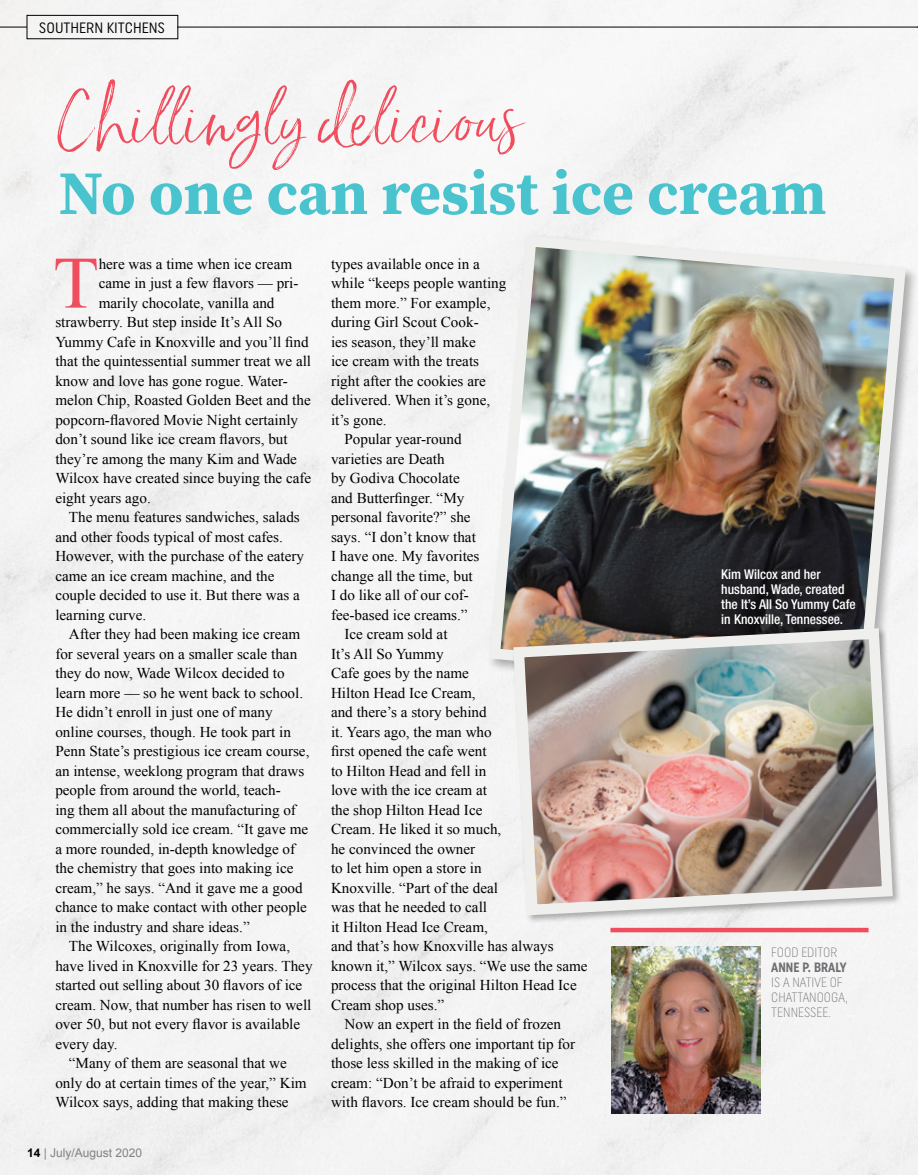
<style>
.page{position:relative;width:918px;height:1175px;background:#fff}
.page>*{position:absolute;margin:0;border:0;box-sizing:border-box;transform-origin:0 0}
.t1{font:73.95px "Times New Roman";color:#f04e5e}
.t2{font:69px "Saturday Script Alt 1";color:#f04e5e}
.t3{font:700 61.5px "Source Serif Pro";color:#49c3ce}
.t4{font:15px "Times New Roman";color:#000}
.t5{font:15px "Uniform Condensed";color:#000}
.t6{font:500 condensed 13.5px/15px "Helvetica Neue LT Std";color:#fff}
.t7{font:300 13.5px/15px "Uniform Condensed";color:#6d6e71;scale:.94 1}
.t8{font:700 13.5px "Uniform Condensed";color:#6d6e71;scale:.94 1}
.t9{font:12px "Arial";color:#808285}
.s1{font-weight:700;color:#000}
</style>
<div class="page">
<div style="left:0;top:0;width:918px;height:1174px;background:#f4f4f4"></div>
<div style="left:27px;top:15px;width:151px;height:24px;border:1px solid #000"></div>
<svg style="left:0;top:27px;width:27px;height:1px"></svg>
<hr style="left:177px;top:27px;width:741px;height:1px;background:#000">
<img style="left:611px;top:947px;width:150px;height:166px">
<div style="left:610px;top:927px;width:259px;height:5px;background:#f04e5e"></div>
<img style="left:484px;top:230px;width:427px;height:467px">
<div style="left:512px;top:626px;width:390px;height:298px;background:#f3f3f3"></div>
<img style="left:508px;top:622px;width:390px;height:298px">
<p class="t5" style="left:39px;top:19px;width:128px">SOUTHERN KITCHENS</p>
<h2 class="t2" style="left:57px;top:78px;width:464px">Chillingly delicious</h2>
<h3 class="t3" style="left:59px;top:151px;width:770px">No one can resist ice cream</h3>
<h1 class="t1" style="left:53px;top:233px;width:47px">T</h1>
<p class="t4" style="left:99px;top:253px;width:195px">here was a time when ice cream</p>
<p class="t4" style="left:99px;top:273px;width:201px">came in just a few flavors — pri-</p>
<p class="t4" style="left:99px;top:292px;width:177px">marily chocolate, vanilla and</p>
<p class="t4" style="left:55px;top:312px;width:228px">strawberry. But step inside It’s All So</p>
<p class="t4" style="left:55px;top:331px;width:255px">Yummy Cafe in Knoxville and you’ll find</p>
<p class="t4" style="left:55px;top:351px;width:257px">that the quintessential summer treat we all</p>
<p class="t4" style="left:55px;top:370px;width:234px">know and love has gone rogue. Water-</p>
<p class="t4" style="left:55px;top:390px;width:257px">melon Chip, Roasted Golden Beet and the</p>
<p class="t4" style="left:55px;top:409px;width:244px">popcorn-flavored Movie Night certainly</p>
<p class="t4" style="left:55px;top:429px;width:234px">don’t sound like ice cream flavors, but</p>
<p class="t4" style="left:55px;top:448px;width:243px">they’re among the many Kim and Wade</p>
<p class="t4" style="left:55px;top:468px;width:258px">Wilcox have created since buying the cafe</p>
<p class="t4" style="left:55px;top:487px;width:97px">eight years ago.</p>
<p class="t4" style="left:69px;top:507px;width:232px">The menu features sandwiches, salads</p>
<p class="t4" style="left:55px;top:526px;width:229px">and other foods typical of most cafes.</p>
<p class="t4" style="left:55px;top:546px;width:250px">However, with the purchase of the eatery</p>
<p class="t4" style="left:55px;top:565px;width:221px">came an ice cream machine, and the</p>
<p class="t4" style="left:55px;top:585px;width:246px">couple decided to use it. But there was a</p>
<p class="t4" style="left:55px;top:604px;width:92px">learning curve.</p>
<p class="t4" style="left:69px;top:624px;width:233px">After they had been making ice cream</p>
<p class="t4" style="left:55px;top:643px;width:243px">for several years on a smaller scale than</p>
<p class="t4" style="left:55px;top:663px;width:231px">they do now, Wade Wilcox decided to</p>
<p class="t4" style="left:55px;top:682px;width:249px">learn more — so he went back to school.</p>
<p class="t4" style="left:55px;top:702px;width:219px">He didn’t enroll in just one of many</p>
<p class="t4" style="left:55px;top:721px;width:237px">online courses, though. He took part in</p>
<p class="t4" style="left:55px;top:741px;width:256px">Penn State’s prestigious ice cream course,</p>
<p class="t4" style="left:55px;top:760px;width:251px">an intense, weeklong program that draws</p>
<p class="t4" style="left:55px;top:780px;width:227px">people from around the world, teach-</p>
<p class="t4" style="left:55px;top:799px;width:242px">ing them all about the manufacturing of</p>
<p class="t4" style="left:55px;top:819px;width:254px">commercially sold ice cream. “It gave me</p>
<p class="t4" style="left:55px;top:838px;width:241px">a more rounded, in-depth knowledge of</p>
<p class="t4" style="left:55px;top:858px;width:240px">the chemistry that goes into making ice</p>
<p class="t4" style="left:55px;top:877px;width:249px">cream,” he says. “And it gave me a good</p>
<p class="t4" style="left:55px;top:897px;width:253px">chance to make contact with other people</p>
<p class="t4" style="left:55px;top:916px;width:196px">in the industry and share ideas.”</p>
<p class="t4" style="left:69px;top:936px;width:223px">The Wilcoxes, originally from Iowa,</p>
<p class="t4" style="left:55px;top:955px;width:259px">have lived in Knoxville for 23 years. They</p>
<p class="t4" style="left:55px;top:975px;width:249px">started out selling about 30 flavors of ice</p>
<p class="t4" style="left:55px;top:994px;width:258px">cream. Now, that number has risen to well</p>
<p class="t4" style="left:55px;top:1014px;width:246px">over 50, but not every flavor is available</p>
<p class="t4" style="left:55px;top:1033px;width:64px">every day.</p>
<p class="t4" style="left:69px;top:1053px;width:219px">“Many of them are seasonal that we</p>
<p class="t4" style="left:55px;top:1072px;width:253px">only do at certain times of the year,” Kim</p>
<p class="t4" style="left:55px;top:1092px;width:235px">Wilcox says, adding that making these</p>
<p class="t9" style="left:27px;top:1144px;width:117px"><span class="s1">14</span> | July/August 2020</p>
<p class="t4" style="left:331px;top:253px;width:150px">types available once in a</p>
<p class="t4" style="left:331px;top:273px;width:177px">while “keeps people wanting</p>
<p class="t4" style="left:331px;top:292px;width:161px">them more.” For example,</p>
<p class="t4" style="left:331px;top:312px;width:149px">during Girl Scout Cook-</p>
<p class="t4" style="left:331px;top:331px;width:146px">ies season, they’ll make</p>
<p class="t4" style="left:331px;top:351px;width:150px">ice cream with the treats</p>
<p class="t4" style="left:331px;top:370px;width:156px">right after the cookies are</p>
<p class="t4" style="left:331px;top:390px;width:161px">delivered. When it’s gone,</p>
<p class="t4" style="left:331px;top:409px;width:57px">it’s gone.</p>
<p class="t4" style="left:345px;top:429px;width:119px">Popular year-round</p>
<p class="t4" style="left:331px;top:448px;width:115px">varieties are Death</p>
<p class="t4" style="left:331px;top:468px;width:130px">by Godiva Chocolate</p>
<p class="t4" style="left:331px;top:487px;width:135px">and Butterfinger. “My</p>
<p class="t4" style="left:331px;top:507px;width:141px">personal favorite?” she</p>
<p class="t4" style="left:331px;top:526px;width:146px">says. “I don’t know that</p>
<p class="t4" style="left:331px;top:546px;width:150px">I have one. My favorites</p>
<p class="t4" style="left:331px;top:565px;width:143px">change all the time, but</p>
<p class="t4" style="left:331px;top:585px;width:139px">I do like all of our cof-</p>
<p class="t4" style="left:331px;top:604px;width:138px">fee-based ice creams.”</p>
<p class="t4" style="left:345px;top:624px;width:105px">Ice cream sold at</p>
<p class="t4" style="left:331px;top:643px;width:114px">It’s All So Yummy</p>
<p class="t4" style="left:331px;top:663px;width:140px">Cafe goes by the name</p>
<p class="t4" style="left:331px;top:682px;width:146px">Hilton Head Ice Cream,</p>
<p class="t4" style="left:331px;top:702px;width:157px">and there’s a story behind</p>
<p class="t4" style="left:331px;top:721px;width:162px">it. Years ago, the man who</p>
<p class="t4" style="left:331px;top:741px;width:157px">first opened the cafe went</p>
<p class="t4" style="left:331px;top:760px;width:157px">to Hilton Head and fell in</p>
<p class="t4" style="left:331px;top:780px;width:158px">love with the ice cream at</p>
<p class="t4" style="left:331px;top:799px;width:153px">the shop Hilton Head Ice</p>
<p class="t4" style="left:331px;top:819px;width:172px">Cream. He liked it so much,</p>
<p class="t4" style="left:331px;top:838px;width:146px">he convinced the owner</p>
<p class="t4" style="left:331px;top:858px;width:152px">to let him open a store in</p>
<p class="t4" style="left:331px;top:877px;width:169px">Knoxville. “Part of the deal</p>
<p class="t4" style="left:331px;top:897px;width:158px">was that he needed to call</p>
<p class="t4" style="left:331px;top:916px;width:158px">it Hilton Head Ice Cream,</p>
<p class="t4" style="left:331px;top:936px;width:224px">and that’s how Knoxville has always</p>
<p class="t4" style="left:331px;top:955px;width:258px">known it,” Wilcox says. “We use the same</p>
<p class="t4" style="left:331px;top:975px;width:247px">process that the original Hilton Head Ice</p>
<p class="t4" style="left:331px;top:994px;width:115px">Cream shop uses.”</p>
<p class="t4" style="left:345px;top:1014px;width:218px">Now an expert in the field of frozen</p>
<p class="t4" style="left:331px;top:1033px;width:246px">delights, she offers one important tip for</p>
<p class="t4" style="left:331px;top:1053px;width:229px">those less skilled in the making of ice</p>
<p class="t4" style="left:331px;top:1072px;width:233px">cream: “Don’t be afraid to experiment</p>
<p class="t4" style="left:331px;top:1092px;width:237px">with flavors. Ice cream should be fun.”</p>
<p class="t6" style="left:721px;top:566px;width:136px">Kim Wilcox and her husband, Wade, created the It’s All So Yummy Cafe in Knoxville, Tennessee.</p>
<p class="t7" style="left:771px;top:944px;width:72px">FOOD EDITOR</p>
<p class="t8" style="left:771px;top:959px;width:82px">ANNE P. BRALY</p>
<p class="t7" style="left:771px;top:974px;width:83px">IS A NATIVE OF<br>CHATTANOOGA,<br>TENNESSEE.</p>
</div>
